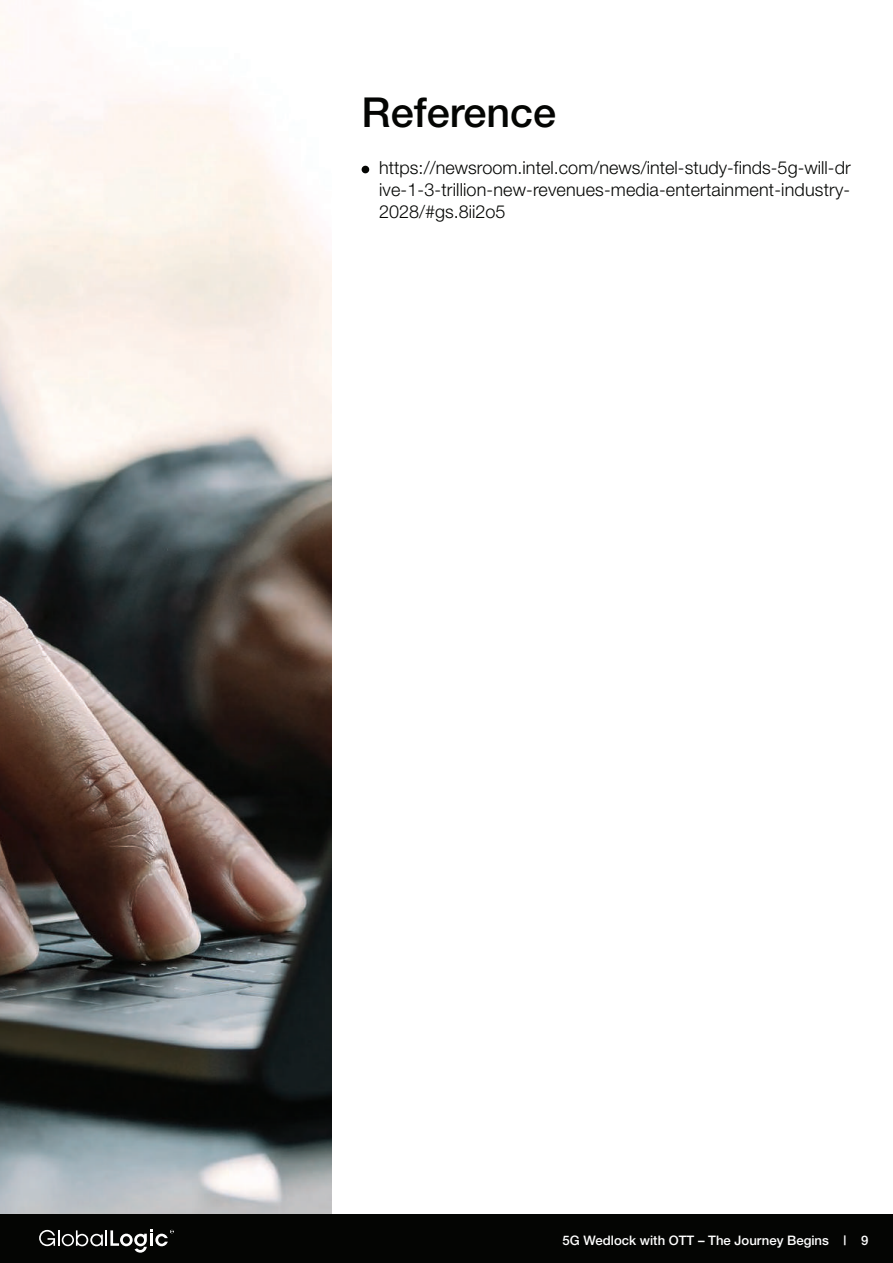
<style>
.page{position:relative;width:893px;height:1263px;background:#fff}
.page>*{position:absolute;margin:0;border:0;box-sizing:border-box;transform-origin:0 0}
.t1{font:500 41.4px "Helvetica Neue";color:#040503}
.t2{font:300 18px/21.6px "Helvetica Neue";letter-spacing:.01em;color:#040503;text-align:justify}
.t3{font:500 13.2px "Helvetica Neue";color:#fff}
</style>
<div class="page">
<div style="left:362px;top:166px;width:7px;height:7px;background:#040503;border-radius:50%"></div>
<img style="left:0;top:11px;width:332px;height:1203px">
<div style="left:0;top:1215px;width:893px;height:48px;background:#040503"></div>
<svg style="left:39px;top:1229px;width:135px;height:24px"></svg>
<h1 class="t1" style="left:362px;top:88px;width:196px">Reference</h1>
<p class="t2" style="left:379px;top:157px;width:473px">https://newsroom.intel.com/news/intel-study-finds-5g-will-dr ive-1-3-trillion-new-revenues-media-entertainment-industry-2028/#gs.8ii2o5</p>
<p class="t3" style="left:563px;top:1232px;width:307px">5G Wedlock with OTT – The Journey Begins | 9</p>
</div>
